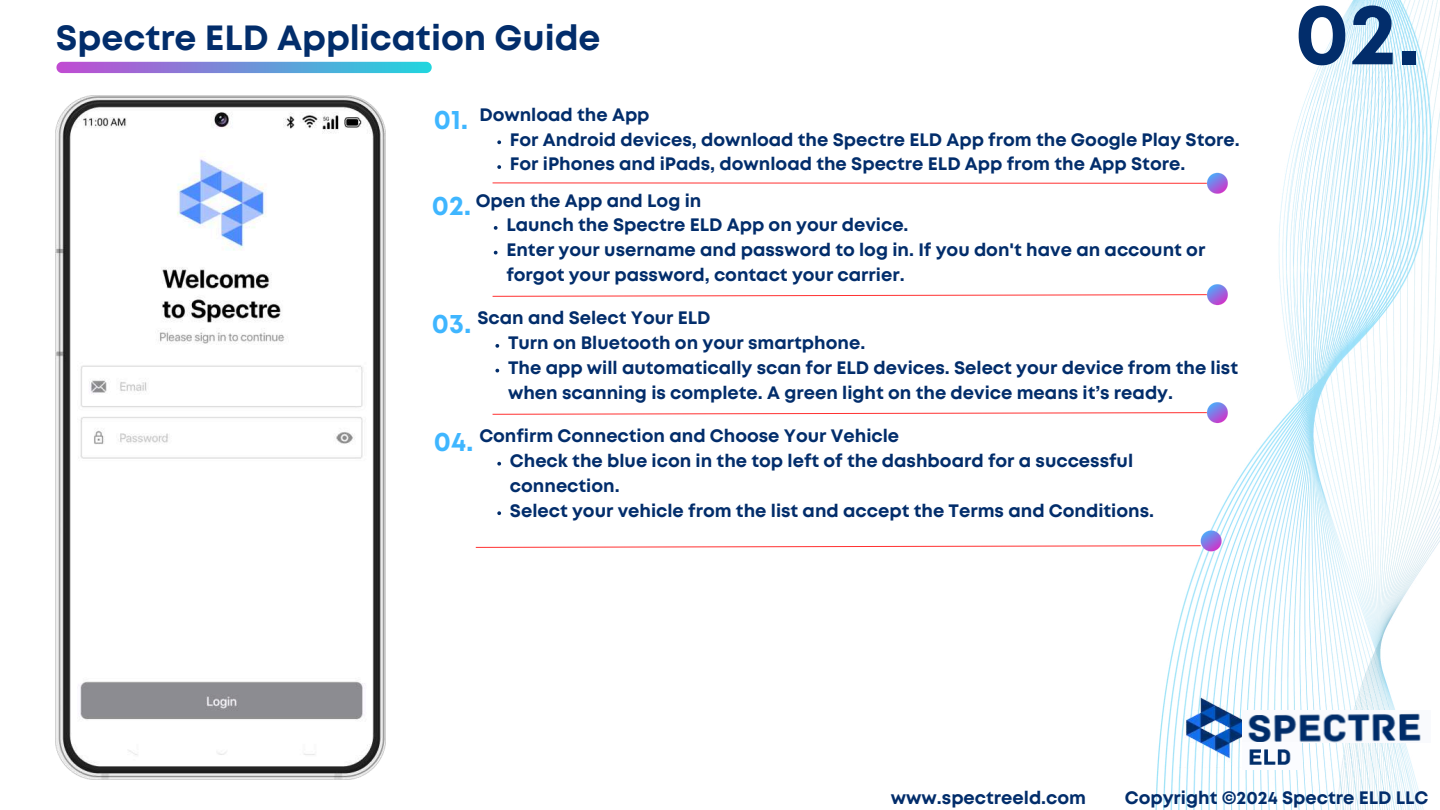
<style>
.page{position:relative;width:1440px;height:810px;background:#fff}
.page>*{position:absolute;margin:0;border:0;box-sizing:border-box;transform-origin:0 0}
.t1{font:700 86.6px "Mont";color:#022d6b}
.t2{font:700 35px "Mont";color:#022d6b}
.t3{font:700 27.1px "Mont";color:#3fb6ff}
.t4{font:700 18px/24.8px "Mont";color:#022d6b}
</style>
<div class="page">
<svg style="left:56px;top:62px;width:376px;height:11px;background:#7191d8"></svg>
<img style="left:1155px;top:0;width:285px;height:810px">
<img style="left:1176px;top:688px;width:80px;height:80px">
<img style="left:1243px;top:710px;width:188px;height:32px">
<img style="left:1243px;top:743px;width:58px;height:27px">
<svg style="left:492px;top:284px;width:736px;height:21px"></svg>
<svg style="left:494px;top:226px;width:4px;height:4px"></svg>
<svg style="left:494px;top:251px;width:4px;height:4px"></svg>
<svg style="left:497px;top:140px;width:4px;height:4px"></svg>
<svg style="left:492px;top:165px;width:736px;height:29px"></svg>
<img style="left:56px;top:96px;width:329px;height:684px">
<svg style="left:475px;top:530px;width:747px;height:21px"></svg>
<svg style="left:497px;top:462px;width:4px;height:4px"></svg>
<svg style="left:497px;top:511px;width:4px;height:4px"></svg>
<svg style="left:492px;top:402px;width:736px;height:21px"></svg>
<svg style="left:495px;top:344px;width:4px;height:4px"></svg>
<svg style="left:495px;top:369px;width:4px;height:3px"></svg>
<h2 class="t2" style="left:56px;top:24px;width:546px">Spectre ELD Application Guide</h2>
<h3 class="t3" style="left:434px;top:109px;width:36px">01.</h3>
<p class="t4" style="left:510px;top:104px;width:731px;text-indent:-31px">Download the App<br>For Android devices, download the Spectre ELD App from the Google Play Store.<br>For iPhones and iPads, download the Spectre ELD App from the App Store.</p>
<p class="t4" style="left:506px;top:189px;width:700px;text-indent:-31px">Open the App and Log in<br>Launch the Spectre ELD App on your device.<br>Enter your username and password to log in. If you don't have an account or forgot your password, contact your carrier.</p>
<h3 class="t3" style="left:432px;top:195px;width:41px">02.</h3>
<h3 class="t3" style="left:432px;top:313px;width:41px">03.</h3>
<p class="t4" style="left:508px;top:307px;width:732px;text-indent:-31px">Scan and Select Your ELD<br>Turn on Bluetooth on your smartphone.<br>The app will automatically scan for ELD devices. Select your device from the list when scanning is complete. A green light on the device means it’s ready.</p>
<h3 class="t3" style="left:434px;top:431px;width:41px">04.</h3>
<p class="t4" style="left:510px;top:425px;width:646px;text-indent:-31px">Confirm Connection and Choose Your Vehicle<br>Check the blue icon in the top left of the dashboard for a successful connection.<br>Select your vehicle from the list and accept the Terms and Conditions.</p>
<h1 class="t1" style="left:1295px;top:2px;width:128px">02.</h1>
<p class="t4" style="left:891px;top:786px;width:197px">www.spectreeld.com</p>
<p class="t4" style="left:1125px;top:786px;width:305px">Copyright ©2024 Spectre ELD LLC</p>
</div>
